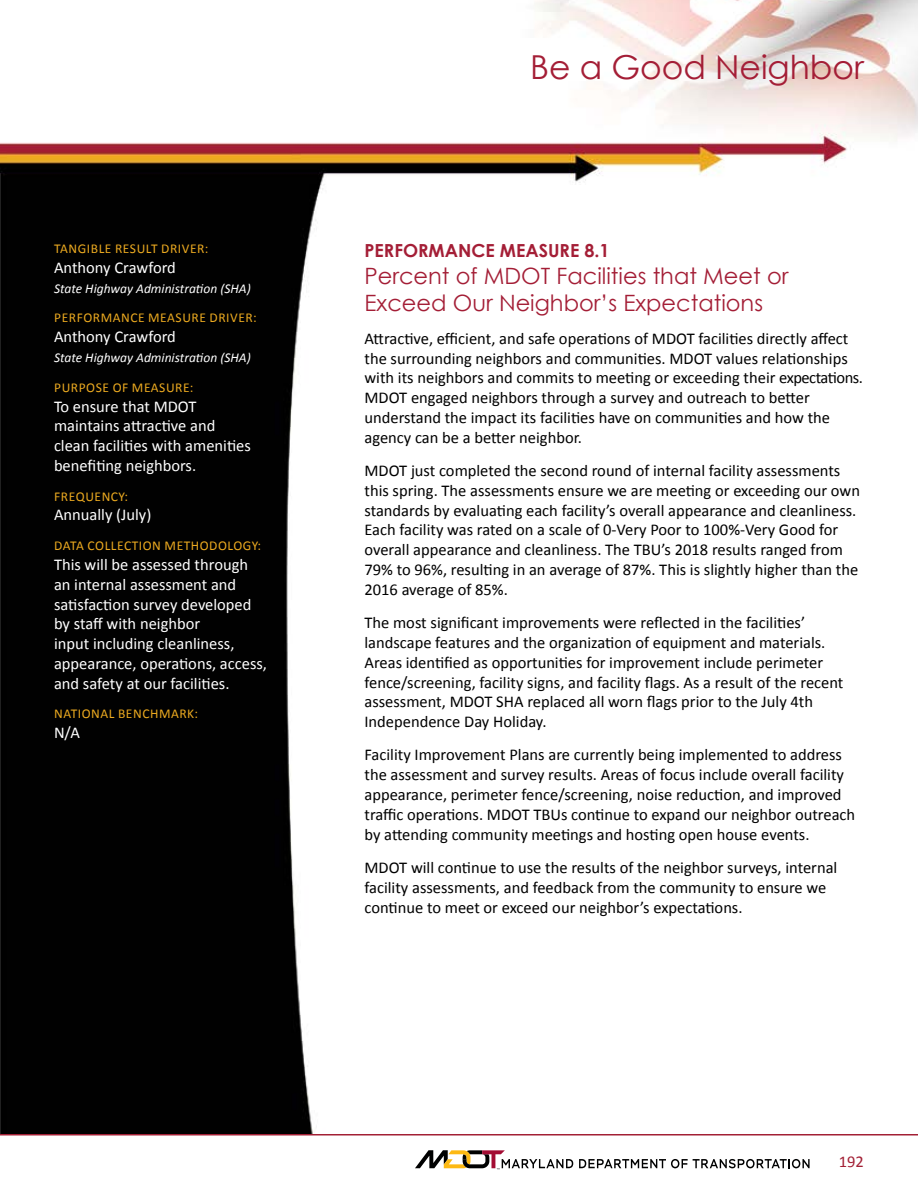
<style>
.page{position:relative;width:918px;height:1188px;background:#fff}
.page>*{position:absolute;margin:0;border:0;box-sizing:border-box;transform-origin:0 0}
.t1{font:33px "Century Gothic";color:#a41e36}
.t2{font:22.5px/27px "Century Gothic";color:#a41e36}
.t3{font:700 18px "Century Gothic";color:#a41e36}
.t4{font:16.5px/19.8px "Calibri";color:#000}
.t5{font:16.5px/19.8px "Calibri";color:#fff}
.t6{font:16.5px "Calibri";color:#a32035}
.t7{font:13.5px "Calibri";letter-spacing:.04em;color:#ecaa20}
.t8{font:italic 13.5px "Calibri";color:#fff}
</style>
<div class="page">
<img style="left:0;top:0;width:918px;height:1134px">
<hr style="left:0;top:818px;width:1px;height:316px;background:#202020">
<hr style="left:0;top:1134px;width:918px;height:2px;background:#a32035">
<svg style="left:579px;top:1159px;width:231px;height:9px"></svg>
<svg style="left:415px;top:1151px;width:158px;height:19px"></svg>
<p class="t7" style="left:54px;top:240px;width:156px">TANGIBLE RESULT DRIVER:</p>
<p class="t5" style="left:54px;top:258px;width:123px">Anthony Crawford</p>
<p class="t8" style="left:54px;top:279px;width:198px">State Highway Administration (SHA)</p>
<p class="t7" style="left:54px;top:309px;width:204px">PERFORMANCE MEASURE DRIVER:</p>
<p class="t5" style="left:54px;top:327px;width:123px">Anthony Crawford</p>
<p class="t8" style="left:54px;top:348px;width:198px">State Highway Administration (SHA)</p>
<p class="t7" style="left:54px;top:379px;width:141px">PURPOSE OF MEASURE:</p>
<p class="t5" style="left:54px;top:396px;width:198px">To ensure that MDOT maintains attractive and clean facilities with amenities benefiting neighbors.</p>
<p class="t7" style="left:54px;top:488px;width:75px">FREQUENCY:</p>
<p class="t5" style="left:54px;top:505px;width:99px">Annually (July)</p>
<p class="t7" style="left:54px;top:537px;width:209px">DATA COLLECTION METHODOLOGY:</p>
<p class="t5" style="left:54px;top:555px;width:215px">This will be assessed through an internal assessment and satisfaction survey developed by staff with neighbor<br>input including cleanliness, appearance, operations, access, and safety at our facilities.</p>
<p class="t7" style="left:54px;top:705px;width:145px">NATIONAL BENCHMARK:</p>
<p class="t5" style="left:54px;top:723px;width:28px">N/A</p>
<h1 class="t1" style="left:530px;top:47px;width:335px">Be a Good Neighbor</h1>
<p class="t3" style="left:364px;top:239px;width:247px">PERFORMANCE MEASURE 8.1</p>
<h2 class="t2" style="left:364px;top:262px;width:426px">Percent of MDOT Facilities that Meet or<br>Exceed Our Neighbor’s Expectations</h2>
<p class="t4" style="left:364px;top:328px;width:500px">Attractive, efficient, and safe operations of MDOT facilities directly affect the surrounding neighbors and communities. MDOT values relationships with its neighbors and commits to meeting or exceeding their expectations.<br>MDOT engaged neighbors through a survey and outreach to better understand the impact its facilities have on communities and how the agency can be a better neighbor.</p>
<p class="t4" style="left:364px;top:461px;width:497px">MDOT just completed the second round of internal facility assessments this spring. The assessments ensure we are meeting or exceeding our own standards by evaluating each facility’s overall appearance and cleanliness.<br>Each facility was rated on a scale of 0-Very Poor to 100%-Very Good for overall appearance and cleanliness. The TBU’s 2018 results ranged from 79% to 96%, resulting in an average of 87%. This is slightly higher than the 2016 average of 85%.</p>
<p class="t4" style="left:364px;top:613px;width:480px">The most significant improvements were reflected in the facilities’ landscape features and the organization of equipment and materials.<br>Areas identified as opportunities for improvement include perimeter fence/screening, facility signs, and facility flags. As a result of the recent assessment, MDOT SHA replaced all worn flags prior to the July 4th Independence Day Holiday.</p>
<p class="t4" style="left:364px;top:745px;width:492px">Facility Improvement Plans are currently being implemented to address the assessment and survey results. Areas of focus include overall facility appearance, perimeter fence/screening, noise reduction, and improved traffic operations. MDOT TBUs continue to expand our neighbor outreach by attending community meetings and hosting open house events.</p>
<p class="t4" style="left:364px;top:858px;width:474px">MDOT will continue to use the results of the neighbor surveys, internal facility assessments, and feedback from the community to ensure we continue to meet or exceed our neighbor’s expectations.</p>
<p class="t6" style="left:839px;top:1152px;width:27px">192</p>
</div>
